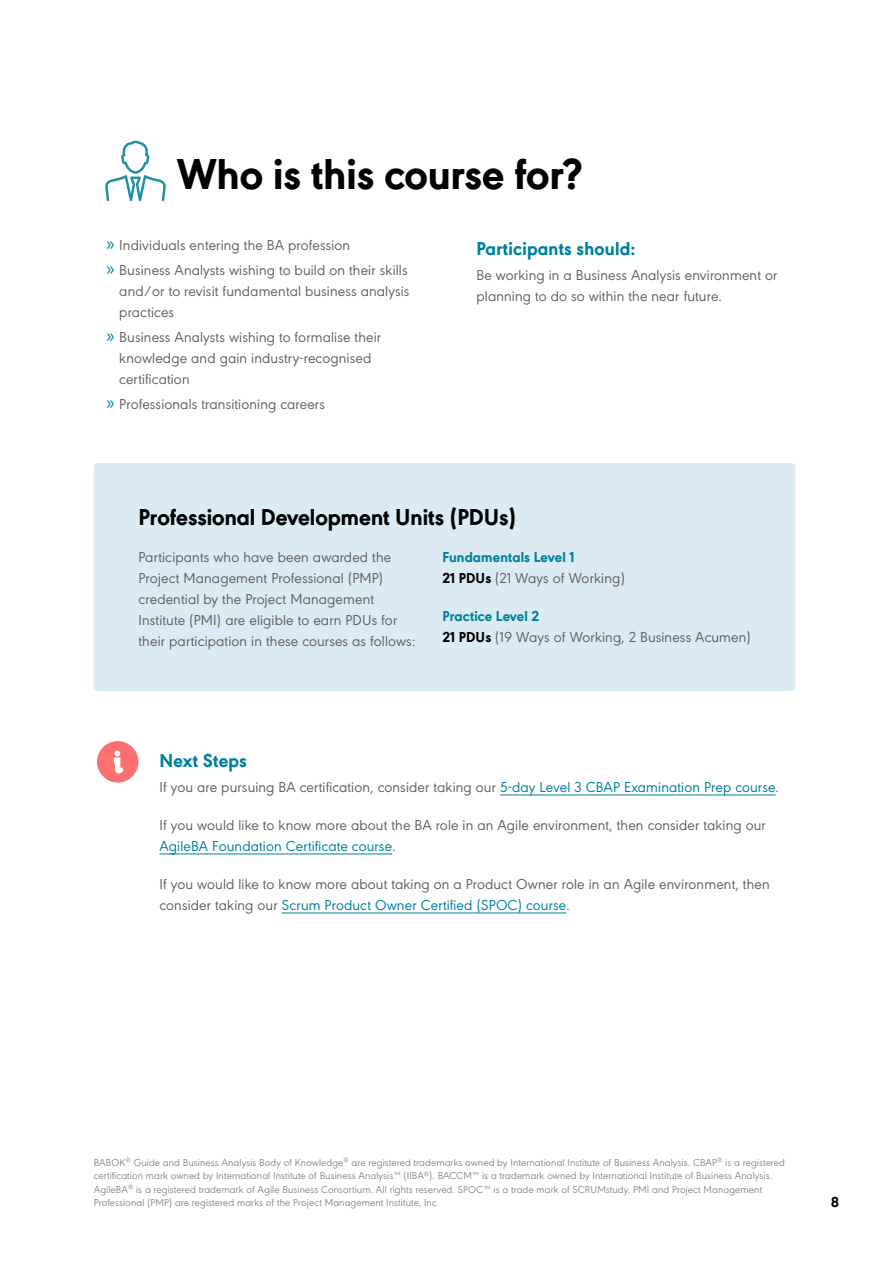
<style>
.page{position:relative;width:893px;height:1263px;background:#fff}
.page>*{position:absolute;margin:0;border:0;box-sizing:border-box;transform-origin:0 0}
.t1{font:800 45px "URW Geometric";color:#000}
.t2{font:800 24px "URW Geometric";color:#000}
.t3{font:800 19.5px "URW Geometric";letter-spacing:.01em;color:#00809e}
.t4{font:15px/21px "URW Geometric";letter-spacing:.01em;color:#626262}
.t5{font:15px/21px "URW Geometric";letter-spacing:.01em;color:#626363}
.t6{font:800 15px/21px "URW Geometric";letter-spacing:.01em;color:#00809e}
.t7{font:800 15px "URW Geometric";color:#000}
.t8{font:10.5px/13.5px "URW Geometric";letter-spacing:.01em;color:#8c8c8c}
.s1{font-family:"Myriad Pro";font-size:19.5px;color:#00809e}
.s2{color:#000}
.s3{font-weight:400;color:#626262}
.s4{font-weight:800;color:#00809e}
.s5{font-weight:800;color:#000}
.s6{color:#00809e}
</style>
<div class="page">
<hr style="left:500px;top:794px;width:276px;height:1px;background:#00809e">
<hr style="left:159px;top:853px;width:233px;height:1px;background:#00809e">
<hr style="left:282px;top:912px;width:284px;height:1px;background:#00809e">
<div style="left:94px;top:463px;width:701px;height:228px;background:#dceaf3;border-radius:4px"></div>
<svg style="left:105px;top:141px;width:61px;height:60px"></svg>
<svg style="left:97px;top:741px;width:41px;height:41px"></svg>
<h1 class="t1" style="left:177px;top:141px;width:406px">Who is this course for?</h1>
<p class="t5" style="left:107px;top:231px;width:303px;line-height:25.2px"><span class="s1">»</span> Individuals entering the BA profession<br><span class="s1">»</span> Business Analysts wishing to build on their skills</p>
<p class="t5" style="left:119px;top:279px;width:292px">and/or to revisit fundamental business analysis practices</p>
<p class="t5" style="left:119px;top:325px;width:264px;text-indent:-13px"><span class="s1">»</span> Business Analysts wishing to formalise their knowledge and gain industry-recognised certification</p>
<p class="t5" style="left:107px;top:393px;width:220px"><span class="s1">»</span> Professionals transitioning careers</p>
<h3 class="t3" style="left:476px;top:234px;width:161px">Participants should:</h3>
<p class="t4" style="left:476px;top:263px;width:303px">Be working in a Business Analysis environment or planning to do so within the near future.</p>
<h2 class="t2" style="left:138px;top:499px;width:379px">Professional Development Units (PDUs)</h2>
<p class="t4" style="left:138px;top:545px;width:279px">Participants who have been awarded the Project Management Professional (PMP) credential by the Project Management Institute (PMI) are eligible to earn PDUs for their participation in these courses as follows:</p>
<p class="t6" style="left:442px;top:546px;width:184px">Fundamentals Level 1<br><span class="s2">21 PDUs</span> <span class="s3">(21 Ways of Working)</span></p>
<p class="t4" style="left:442px;top:605px;width:310px"><span class="s4">Practice Level 2<br></span><span class="s5">21 PDUs</span> (19 Ways of Working, 2 Business Acumen)</p>
<h3 class="t3" style="left:159px;top:746px;width:89px">Next Steps</h3>
<p class="t4" style="left:159px;top:775px;width:621px">If you are pursuing BA certification, consider taking our <span class="s6">5-day Level 3 CBAP Examination Prep course</span>.</p>
<p class="t4" style="left:159px;top:813px;width:608px">If you would like to know more about the BA role in an Agile environment, then consider taking our<br><span class="s6">AgileBA Foundation Certificate course</span>.</p>
<p class="t4" style="left:159px;top:872px;width:612px">If you would like to know more about taking on a Product Owner role in an Agile environment, then consider taking our <span class="s6">Scrum Product Owner Certified (SPOC) course</span>.</p>
<p class="t8" style="left:94px;top:1155px;width:693px">BABOK<sup>®</sup> Guide and Business Analysis Body of Knowledge<sup>®</sup> are registered trademarks owned by International Institute of Business Analysis. CBAP<sup>®</sup> is a registered certification mark owned by International Institute of Business Analysis™ (IIBA<sup>®</sup>). BACCM™ is a trademark owned by International Institute of Business Analysis.<br>AgileBA<sup>®</sup> is a registered trademark of Agile Business Consortium. All rights reserved. SPOC™ is a trade mark of SCRUMstudy. PMI and Project Management Professional (PMP) are registered marks of the Project Management Institute, Inc</p>
<p class="t7" style="left:831px;top:1191px;width:9px">8</p>
</div>
